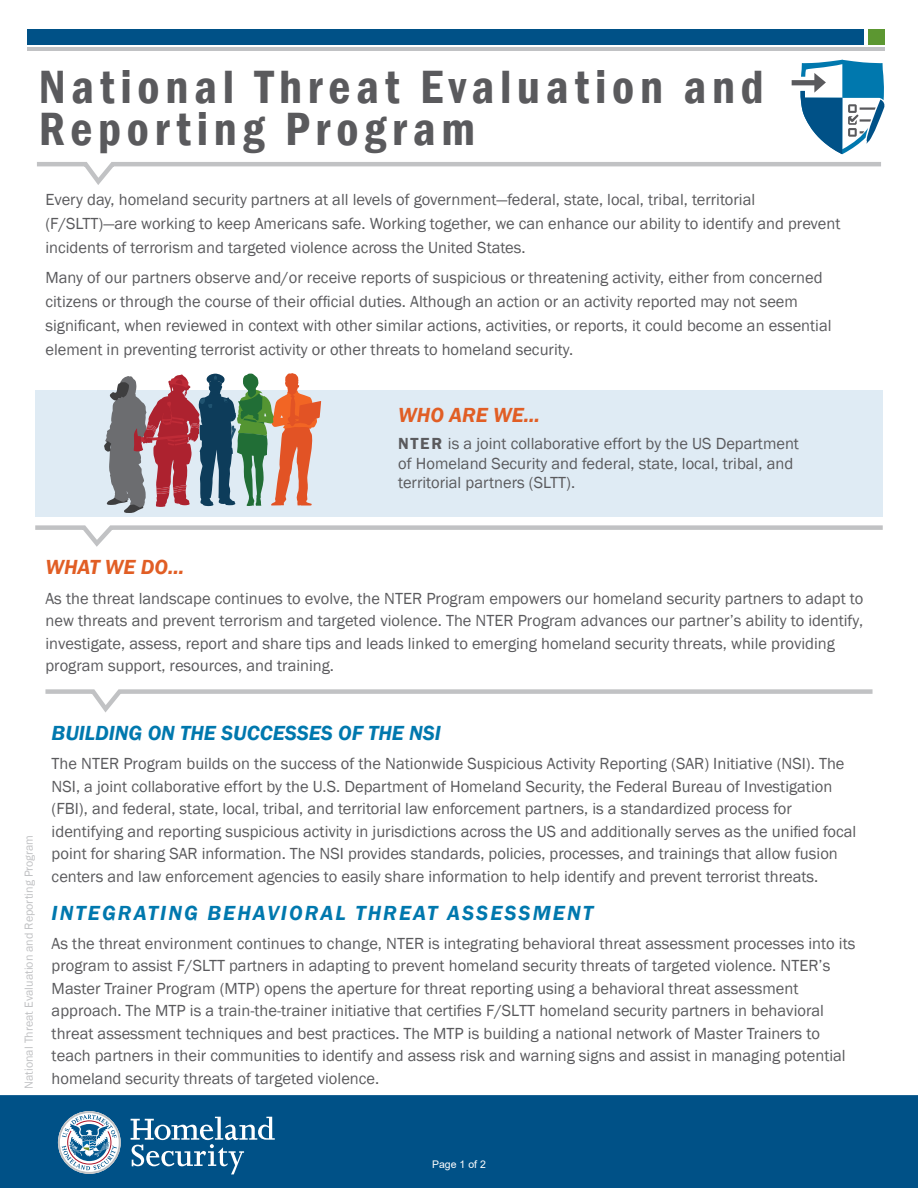
<style>
.page{position:relative;width:918px;height:1188px;background:#fff}
.page>*{position:absolute;margin:0;border:0;box-sizing:border-box;transform-origin:0 0}
.t1{font:600 condensed 48px "Franklin Gothic";letter-spacing:.12em;color:#5a5a5d}
.t2{font:italic 600 21px "Franklin Gothic";letter-spacing:.1em;color:#0078ae}
.t3{font:italic 600 21px "Franklin Gothic";color:#0078ae}
.t4{font:italic 600 21px "Franklin Gothic";color:#e15e25}
.t5{font:16.5px/22.5px "Franklin Gothic";color:#5a5a5d}
.t6{font:12px "Franklin Gothic";color:#c1c2c4}
.t7{font:10.5px "Arial";color:#fff}
.s1{font-weight:600}
.s2{font-style:inherit}
</style>
<div class="page">
<div style="left:0;top:1095px;width:918px;height:93px;background:#005187;border:3px solid #005187"></div>
<div style="left:28px;top:29px;width:836px;height:16px;background:#005187"></div>
<hr style="left:27px;top:47px;width:857px;height:4px;background:#c1c2c4">
<div style="left:868px;top:29px;width:16px;height:16px;background:#5c9731"></div>
<svg style="left:131px;top:1117px;width:144px;height:57px"></svg>
<svg style="left:58px;top:1111px;width:63px;height:63px"></svg>
<svg style="left:37px;top:162px;width:844px;height:23px"></svg>
<svg style="left:35px;top:525px;width:848px;height:22px"></svg>
<div style="left:35px;top:391px;width:848px;height:126px;background:#dfebf4"></div>
<svg style="left:104px;top:373px;width:217px;height:140px"></svg>
<svg style="left:45px;top:689px;width:828px;height:24px"></svg>
<svg style="left:792px;top:60px;width:92px;height:94px"></svg>
<p class="t1" style="left:39px;top:55px;width:726px">National Threat Evaluation and</p>
<p class="t1" style="left:39px;top:97px;width:438px">Reporting Program</p>
<p class="t5" style="left:45px;top:188px;width:796px;line-height:24px">Every day, homeland security partners at all levels of government—federal, state, local, tribal, territorial (F/SLTT)—are working to keep Americans safe. Working together, we can enhance our ability to identify and prevent incidents of terrorism and targeted violence across the United States.</p>
<p class="t5" style="left:45px;top:266px;width:788px;line-height:24px">Many of our partners observe and/or receive reports of suspicious or threatening activity, either from concerned citizens or through the course of their official duties. Although an action or an activity reported may not seem significant, when reviewed in context with other similar actions, activities, or reports, it could become an essential element in preventing terrorist activity or other threats to homeland security.</p>
<p class="t4" style="left:398px;top:402px;width:143px">WHO ARE WE...</p>
<p class="t5" style="left:398px;top:434px;width:402px;line-height:19.8px"><span class="s1">NTER</span> is a joint collaborative effort by the US Department of Homeland Security and federal, state, local, tribal, and territorial partners (SLTT).</p>
<p class="t4" style="left:45px;top:554px;width:140px">WHAT WE DO...</p>
<p class="t5" style="left:45px;top:587px;width:820px">As the threat landscape continues to evolve, the NTER Program empowers our homeland security partners to adapt to new threats and prevent terrorism and targeted violence. The NTER Program advances our partner’s ability to identify, investigate, assess, report and share tips and leads linked to emerging homeland security threats, while providing <span class="s2">program support</span>, resources, and training.</p>
<p class="t6" style="left:21px;top:1089px;width:256px;rotate:-90deg">National Threat Evaluation and Reporting Program</p>
<p class="t3" style="left:52px;top:720px;width:391px">BUILDING ON THE SUCCESSES OF THE NSI</p>
<p class="t5" style="left:52px;top:753px;width:806px">The NTER Program builds on the success of the Nationwide Suspicious Activity Reporting (SAR) Initiative (NSI). The NSI, a joint collaborative effort by the U.S. Department of Homeland Security, the Federal Bureau of Investigation (FBI), and federal, state, local, tribal, and territorial law enforcement partners, is a standardized process for identifying and reporting suspicious activity in jurisdictions across the US and additionally serves as the unified focal point for sharing SAR information. The NSI provides standards, policies, processes, and trainings that allow fusion centers and law enforcement agencies to easily share information to help identify and prevent terrorist threats.</p>
<p class="t2" style="left:52px;top:899px;width:543px">INTEGRATING BEHAVIORAL THREAT ASSESSMENT</p>
<p class="t5" style="left:52px;top:933px;width:805px">As the threat environment continues to change, NTER is integrating behavioral threat assessment processes into its program to assist F/SLTT partners <span class="s2">in</span> adapt<span class="s2">ing</span> to prevent homeland security threats of targeted violence. NTER’s Master Trainer Program (MTP) opens the aperture for threat reporting using a behavioral threat assessment approach. The MTP is a train-the-trainer initiative that certifies F/SLTT homeland security partners in behavioral threat assessment techniques and best practices. The MTP is building a national network of Master Trainers to teach partners in their communities to identify and assess risk and warning signs and assist in managing potential homeland security threats of targeted violence.</p>
<p class="t7" style="left:432px;top:1157px;width:55px">Page 1 of 2</p>
</div>
